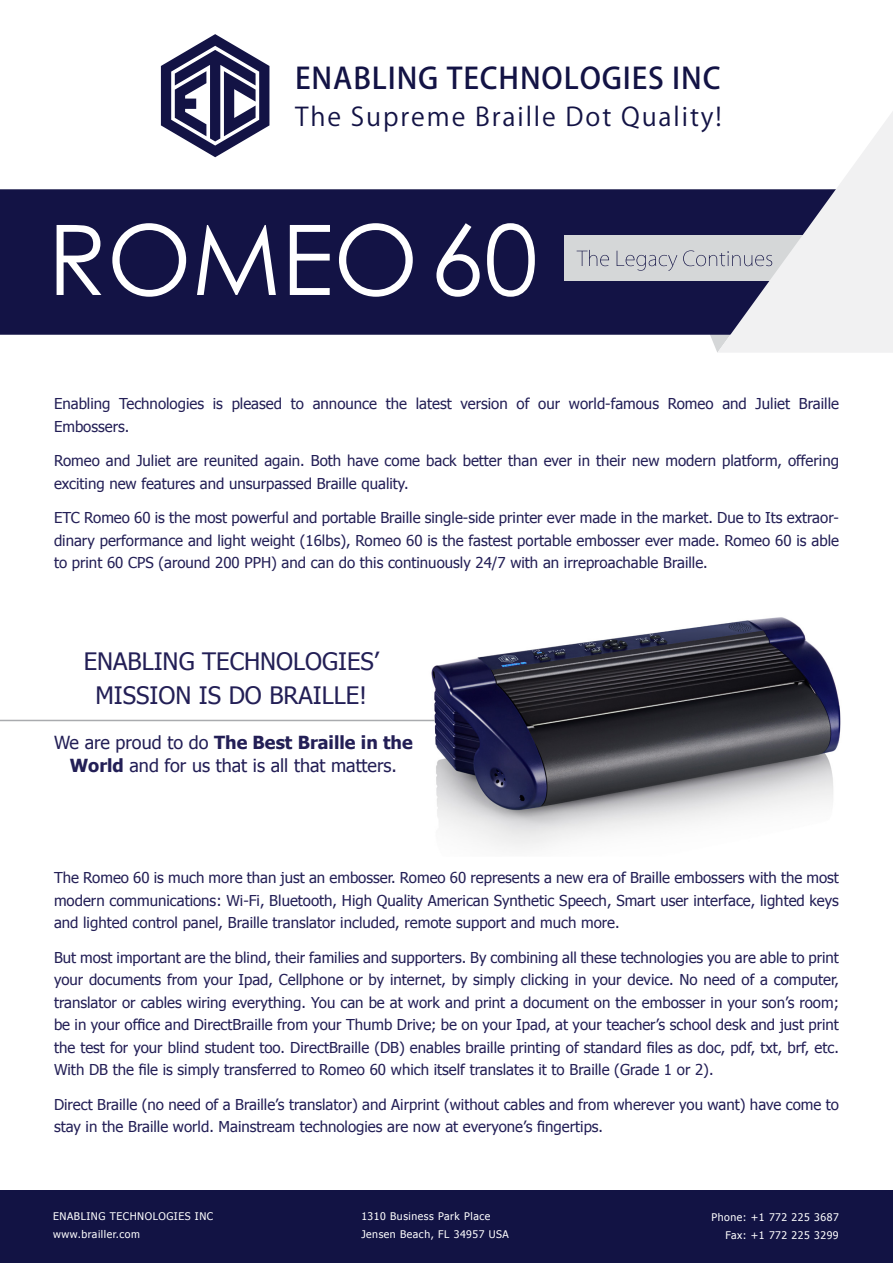
<style>
.page{position:relative;width:893px;height:1263px;background:#fff}
.page>*{position:absolute;margin:0;border:0;box-sizing:border-box;transform-origin:0 0}
.t1{font:500 29.25px "Koz Go Pro";letter-spacing:.03em;color:#131345}
.t2{font:25.35px "Koz Go Pro";letter-spacing:.075em;color:#131345}
.t3{font:24px/34.5px "Tahoma";color:#231f56;text-align:center}
.t4{font:18px/22.5px "Tahoma";color:#231f56;text-align:center}
.t5{font:15px/22.5px "Tahoma";color:#231f56}
.t6{font:10.5px/18px "Tahoma";letter-spacing:.05em;color:#fff}
.s1{font-weight:700}
</style>
<div class="page">
<div style="left:0;top:1190px;width:893px;height:73px;background:#121344"></div>
<div style="left:0;top:189px;width:577px;height:146px;background:#131345"></div>
<div style="left:564px;top:235px;width:299px;height:45px;background:#d5d7d8"></div>
<svg style="left:577px;top:112px;width:316px;height:241px"></svg>
<svg style="left:57px;top:223px;width:356px;height:74px"></svg>
<svg style="left:436px;top:223px;width:99px;height:74px"></svg>
<svg style="left:160px;top:34px;width:110px;height:124px"></svg>
<img style="left:427px;top:617px;width:414px;height:232px">
<hr style="left:0;top:720px;width:435px;height:1px;background:#a9abae">
<h1 class="t1" style="left:295px;top:59px;width:427px">ENABLING TECHNOLOGIES INC</h1>
<h2 class="t2" style="left:295px;top:100px;width:428px">The Supreme Braille Dot Quality!</h2>
<p class="t5" style="left:54px;top:392px;width:786px">Enabling Technologies is pleased to announce the latest version of our world-famous Romeo and Juliet Braille<br>Embossers.</p>
<p class="t5" style="left:54px;top:449px;width:786px">Romeo and Juliet are reunited again. Both have come back better than ever in their new modern platform, offering exciting new features and unsurpassed Braille quality.</p>
<p class="t5" style="left:54px;top:506px;width:786px;text-align:justify">ETC Romeo 60 is the most powerful and portable Braille single-side printer ever made in the market. Due to Its extraor&shy;dinary performance and light weight (16lbs), Romeo 60 is the fastest portable embosser ever made. Romeo 60 is able to print 60 CPS (around 200 PPH) and can do this continuously 24/7 with an irreproachable Braille.</p>
<h3 class="t3" style="left:84px;top:643px;width:297px">ENABLING TECHNOLOGIES’<br>MISSION IS DO BRAILLE!</h3>
<p class="t4" style="left:54px;top:730px;width:360px">We are proud to do <span class="s1">The Best Braille in the<br>World</span> and for us that is all that matters.</p>
<p class="t5" style="left:54px;top:866px;width:786px;text-align:justify">The Romeo 60 is much more than just an embosser. Romeo 60 represents a new era of Braille embossers with the most modern communications: Wi-Fi, Bluetooth, High Quality American Synthetic Speech, Smart user interface, lighted keys and lighted control panel, Braille translator included, remote support and much more.</p>
<p class="t5" style="left:54px;top:945px;width:786px;text-align:justify">But most important are the blind, their families and supporters. By combining all these technologies you are able to print your documents from your Ipad, Cellphone or by internet, by simply clicking in your device. No need of a computer, translator or cables wiring everything. You can be at work and print a document on the embosser in your son’s room; be in your office and DirectBraille from your Thumb Drive; be on your Ipad, at your teacher’s school desk and just print the test for your blind student too. DirectBraille (DB) enables braille printing of standard files as doc, pdf, txt, brf, etc.<br>With DB the file is simply transferred to Romeo 60 which itself translates it to Braille (Grade 1 or 2).</p>
<p class="t5" style="left:54px;top:1092px;width:786px">Direct Braille (no need of a Braille’s translator) and Airprint (without cables and from wherever you want) have come to stay in the Braille world. Mainstream technologies are now at everyone’s fingertips.</p>
<p class="t6" style="left:53px;top:1207px;width:161px">ENABLING TECHNOLOGIES INC www.brailler.com</p>
<p class="t6" style="left:361px;top:1207px;width:149px">1310 Business Park Place<br>Jensen Beach, FL 34957 USA</p>
<p class="t6" style="left:711px;top:1207px;width:129px;text-align:right">Phone: +1 772 225 3687<br>Fax: +1 772 225 3299</p>
</div>
